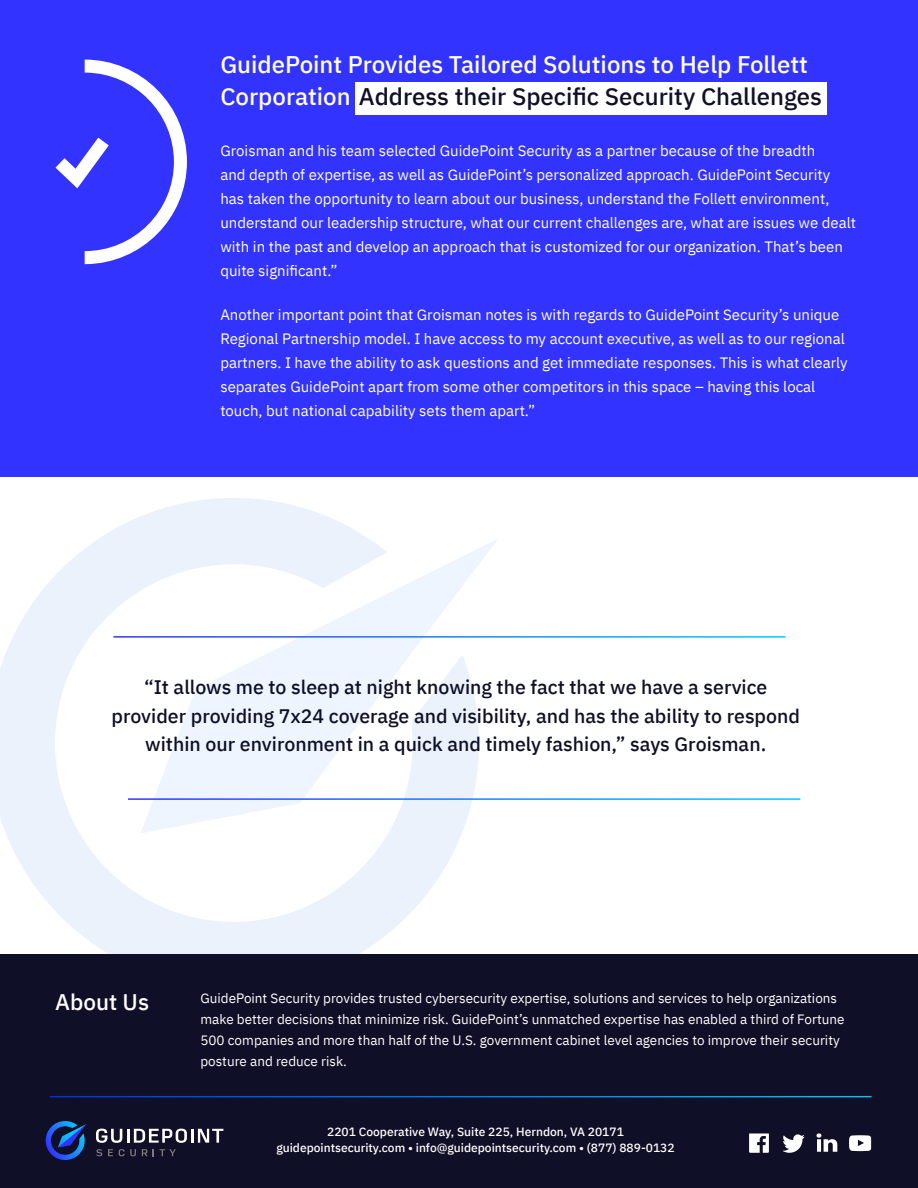
<style>
.page{position:relative;width:918px;height:1188px;background:#fff}
.page>*{position:absolute;margin:0;border:0;box-sizing:border-box;transform-origin:0 0}
.t1{font:500 24px/31.5px "IBM Plex Sans";color:#fff}
.t2{font:500 22.5px "IBM Plex Sans";color:#fff}
.t3{font:500 19.5px/28.5px "IBM Plex Sans";color:#0f0f27;text-align:center}
.t4{font:15px/24px "IBM Plex Sans";color:#fff}
.t5{font:13.5px/21px "IBM Plex Sans";color:#fff}
.t6{font:500 12px/16.5px "IBM Plex Sans";color:#fff;text-align:center}
.s1{color:#0f0f27}
</style>
<div class="page">
<div style="left:0;top:0;width:918px;height:476px;background:#33f"></div>
<svg style="left:0;top:498px;width:479px;height:457px"></svg>
<svg style="left:140px;top:538px;width:358px;height:295px;fill:#eef5ff"></svg>
<div style="left:0;top:955px;width:918px;height:233px;background:#0f0f27"></div>
<hr style="left:50px;top:1096px;width:822px;height:1px;background:#fff">
<svg style="left:749px;top:1133px;width:20px;height:20px"></svg>
<svg style="left:782px;top:1134px;width:23px;height:19px"></svg>
<svg style="left:816px;top:1133px;width:21px;height:19px"></svg>
<svg style="left:849px;top:1135px;width:22px;height:16px"></svg>
<svg style="left:96px;top:1129px;width:127px;height:14px"></svg>
<svg style="left:96px;top:1149px;width:6px;height:7px"></svg>
<svg style="left:108px;top:1149px;width:5px;height:7px"></svg>
<svg style="left:119px;top:1149px;width:17px;height:7px"></svg>
<svg style="left:142px;top:1149px;width:34px;height:7px"></svg>
<svg style="left:46px;top:1121px;width:40px;height:39px"></svg>
<div style="left:355px;top:82px;width:471px;height:32px;background:#fff"></div>
<hr style="left:113px;top:636px;width:673px;height:2px;background:#fff">
<hr style="left:128px;top:798px;width:672px;height:2px;background:#fff">
<svg style="left:55px;top:60px;width:132px;height:204px"></svg>
<h1 class="t1" style="left:220px;top:47px;width:603px">GuidePoint Provides Tailored Solutions to Help Follett<br>Corporation <span class="s1">Address their Specific Security Challenges</span></h1>
<p class="t4" style="left:220px;top:137px;width:637px">Groisman and his team selected GuidePoint Security as a partner because of the breadth<br>and depth of expertise, as well as GuidePoint’s personalized approach. GuidePoint Security has taken the opportunity to learn about our business, understand the Follett environment, understand our leadership structure, what our current challenges are, what are issues we dealt with in the past and develop an approach that is customized for our organization. That’s been quite significant.”</p>
<p class="t4" style="left:220px;top:301px;width:629px">Another important point that Groisman notes is with regards to GuidePoint Security’s unique Regional Partnership model. I have access to my account executive, as well as to our regional partners. I have the ability to ask questions and get immediate responses. This is what clearly separates GuidePoint apart from some other competitors in this space – having this local touch, but national capability sets them apart.”</p>
<h3 class="t3" style="left:111px;top:672px;width:690px">“It allows me to sleep at night knowing the fact that we have a service provider providing 7x24 coverage and visibility, and has the ability to respond within our environment in a quick and timely fashion,” says Groisman.</h3>
<h2 class="t2" style="left:55px;top:985px;width:96px">About Us</h2>
<p class="t5" style="left:200px;top:987px;width:646px">GuidePoint Security provides trusted cybersecurity expertise, solutions and services to help organizations make better decisions that minimize risk. GuidePoint’s unmatched expertise has enabled a third of Fortune 500 companies and more than half of the U.S. government cabinet level agencies to improve their security posture and reduce risk.</p>
<p class="t6" style="left:276px;top:1122px;width:400px">2201 Cooperative Way, Suite 225, Herndon, VA 20171 guidepointsecurity.com • info@guidepointsecurity.com • (877) 889-0132</p>
</div>
